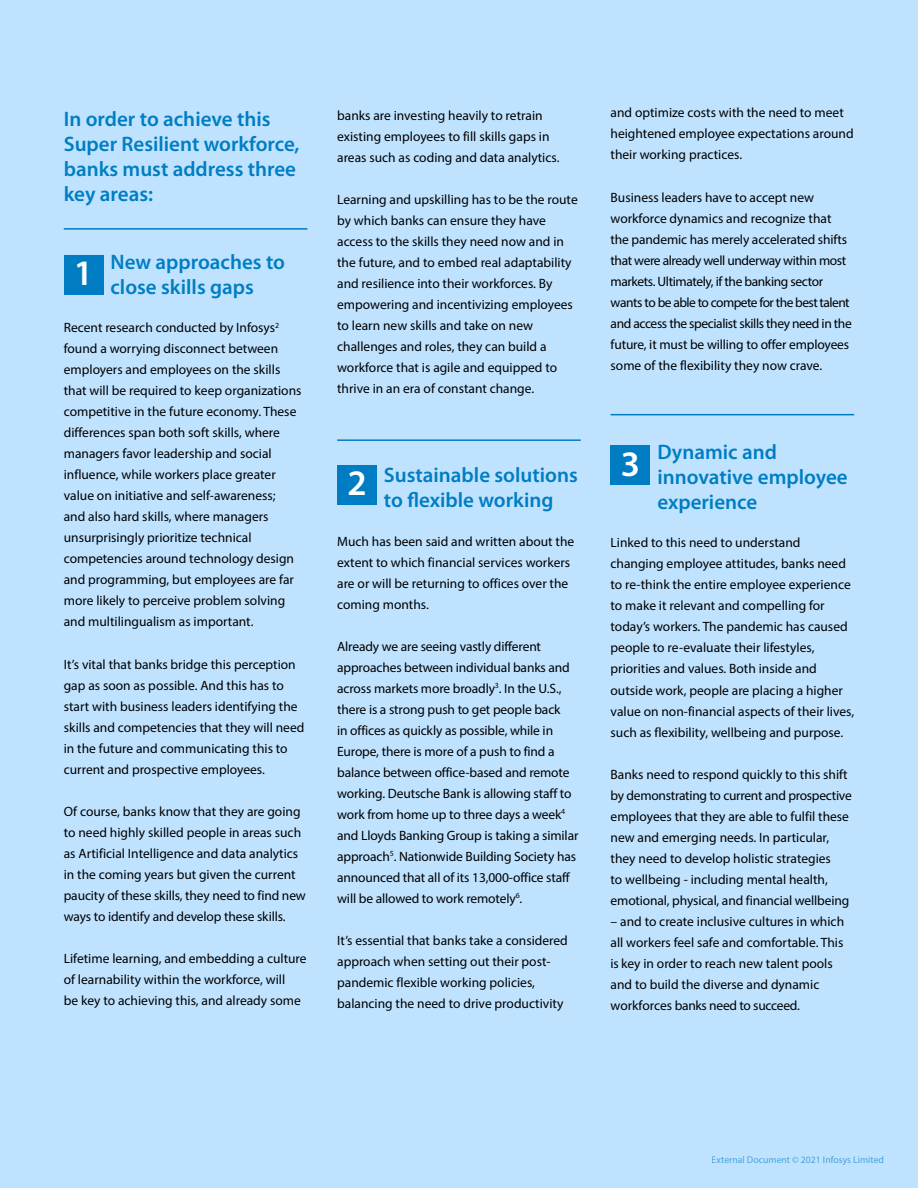
<style>
.page{position:relative;width:918px;height:1188px;background:#bfe3ff}
.page>*{position:absolute;margin:0;border:0;box-sizing:border-box;transform-origin:0 0}
.t1{font:600 36px "Myriad Pro";color:#fff}
.t2{font:600 21px/25.2px "Myriad Pro";color:#007dc3}
.t3{font:13.5px/21px "Myriad Pro";color:#000}
.t4{font:9.75px "Myriad Pro";color:#007cc3}
</style>
<div class="page">
<div style="left:64px;top:255px;width:39px;height:40px;background:#007cc3"></div>
<div style="left:337px;top:465px;width:40px;height:40px;background:#007cc3"></div>
<div style="left:611px;top:446px;width:39px;height:39px;background:#007cc3"></div>
<hr style="left:337px;top:439px;width:244px;height:2px;background:#007cc3">
<hr style="left:64px;top:228px;width:243px;height:2px;background:#007cc3">
<hr style="left:611px;top:414px;width:243px;height:1px;background:#007cc3">
<h2 class="t2" style="left:64px;top:105px;width:237px">In order to achieve this<br>Super Resilient workforce, banks must address three key areas:</h2>
<h2 class="t2" style="left:111px;top:248px;width:176px">New approaches to close skills gaps</h2>
<p class="t3" style="left:64px;top:317px;width:239px">Recent research conducted by Infosys<sup>2 </sup>found a worrying disconnect between employers and employees on the skills that will be required to keep organizations competitive in the future economy. These differences span both soft skills, where managers favor leadership and social influence, while workers place greater value on initiative and self-awareness;<br>and also hard skills, where managers unsurprisingly prioritize technical competencies around technology design and programming, but employees are far more likely to perceive problem solving and multilingualism as important.</p>
<p class="t3" style="left:64px;top:653px;width:242px">It’s vital that banks bridge this perception gap as soon as possible. And this has to start with business leaders identifying the skills and competencies that they will need in the future and communicating this to current and prospective employees.</p>
<p class="t3" style="left:64px;top:801px;width:244px">Of course, banks know that they are going to need highly skilled people in areas such as Artificial Intelligence and data analytics in the coming years but given the current paucity of these skills, they need to find new ways to identify and develop these skills.</p>
<p class="t3" style="left:64px;top:948px;width:244px">Lifetime learning, and embedding a culture of learnability within the workforce, will<br>be key to achieving this, and already some</p>
<h1 class="t1" style="left:74px;top:250px;width:21px">1</h1>
<p class="t3" style="left:337px;top:105px;width:224px">banks are investing heavily to retrain existing employees to fill skills gaps in areas such as coding and data analytics.</p>
<p class="t3" style="left:337px;top:189px;width:242px">Learning and upskilling has to be the route by which banks can ensure they have access to the skills they need now and in the future, and to embed real adaptability and resilience into their workforces. By empowering and incentivizing employees to learn new skills and take on new challenges and roles, they can build a workforce that is agile and equipped to thrive in an era of constant change.</p>
<h2 class="t2" style="left:384px;top:462px;width:195px">Sustainable solutions to flexible working</h2>
<p class="t3" style="left:337px;top:530px;width:239px">Much has been said and written about the extent to which financial services workers are or will be returning to offices over the coming months.</p>
<p class="t3" style="left:337px;top:636px;width:243px">Already we are seeing vastly different approaches between individual banks and across markets more broadly<sup>3</sup>. In the U.S., there is a strong push to get people back<br>in offices as quickly as possible, while in Europe, there is more of a push to find a balance between office-based and remote working. Deutsche Bank is allowing staff to work from home up to three days a week<sup>4 </sup>and Lloyds Banking Group is taking a similar approach<sup>5</sup>. Nationwide Building Society has announced that all of its 13,000-office staff will be allowed to work remotely<sup>6</sup>.</p>
<p class="t3" style="left:337px;top:930px;width:232px">It’s essential that banks take a considered approach when setting out their post&shy;pandemic flexible working policies, balancing the need to drive productivity</p>
<h1 class="t1" style="left:347px;top:460px;width:21px">2</h1>
<p class="t3" style="left:611px;top:102px;width:245px">and optimize costs with the need to meet heightened employee expectations around their working practices.</p>
<p class="t3" style="left:611px;top:186px;width:243px">Business leaders have to accept new workforce dynamics and recognize that the pandemic has merely accelerated shifts that were already well underway within most markets. Ultimately, if the banking sector wants to be able to compete for the best talent and access the specialist skills they need in the future, it must be willing to offer employees some of the flexibility they now crave.</p>
<h2 class="t2" style="left:657px;top:438px;width:192px">Dynamic and innovative employee experience</h2>
<p class="t3" style="left:611px;top:532px;width:245px">Linked to this need to understand changing employee attitudes, banks need to re-think the entire employee experience to make it relevant and compelling for today’s workers. The pandemic has caused people to re-evaluate their lifestyles, priorities and values. Both inside and outside work, people are placing a higher value on non-financial aspects of their lives, such as flexibility, wellbeing and purpose.</p>
<p class="t3" style="left:611px;top:764px;width:243px">Banks need to respond quickly to this shift by demonstrating to current and prospective employees that they are able to fulfil these new and emerging needs. In particular, they need to develop holistic strategies<br>to wellbeing - including mental health, emotional, physical, and financial wellbeing</p>
<p class="t3" style="left:611px;top:911px;width:235px">– and to create inclusive cultures in which all workers feel safe and comfortable. This is key in order to reach new talent pools and to build the diverse and dynamic workforces banks need to succeed.</p>
<h1 class="t1" style="left:621px;top:441px;width:21px">3</h1>
<p class="t4" style="left:712px;top:1154px;width:174px">External Document © 2021 Infosys Limited</p>
</div>
